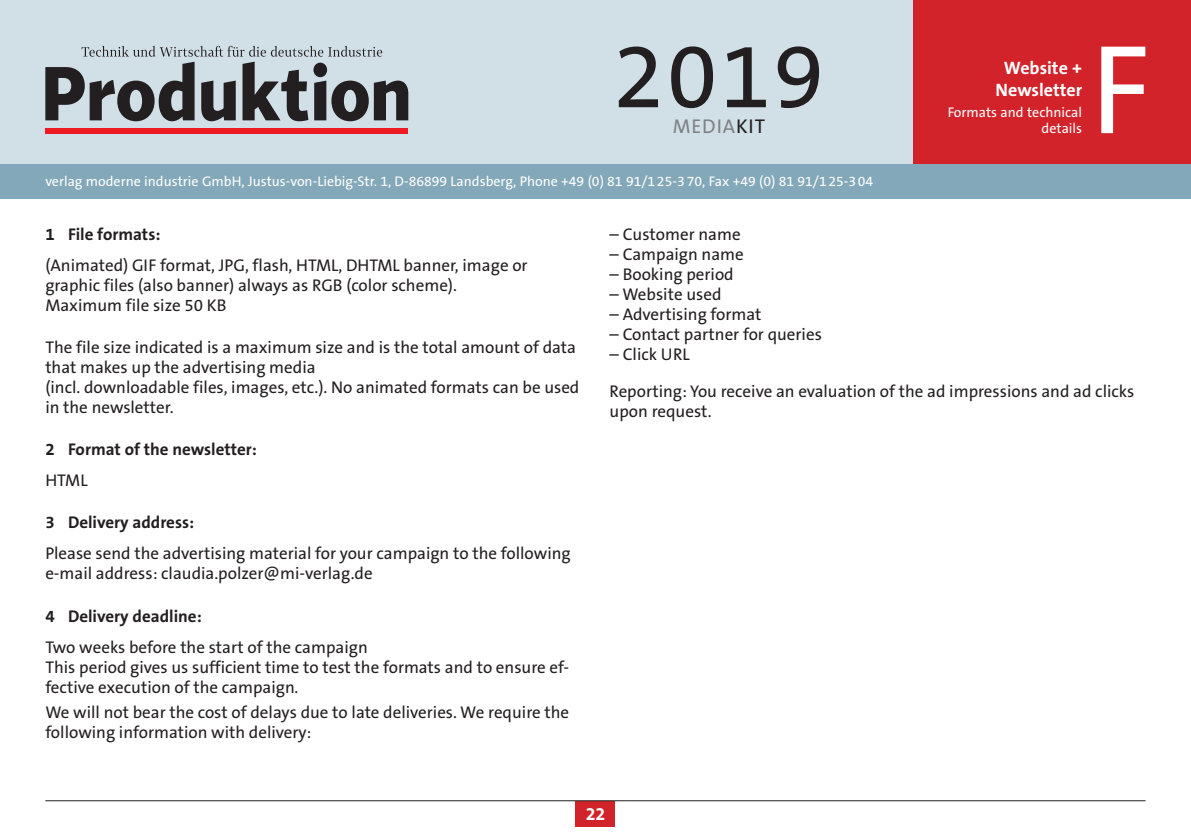
<style>
.page{position:relative;width:1191px;height:840px;background:#fff}
.page>*{position:absolute;margin:0;border:0;box-sizing:border-box;transform-origin:0 0}
.t1{font:128px "The Sans Os F";color:#fff}
.t2{font:92px "The Sans Os F";color:#231f20}
.t3{font:20px "The Sans Os F";letter-spacing:.045em;color:#808285}
.t4{font:700 18px/22px "The Sans Os F";color:#fff;text-align:center}
.t5{font:17px/20px "The Sans Os F";color:#231f20}
.t6{font:700 17px "The Sans Os F";color:#231f20}
.t7{font:14px/16px "The Sans Os F";color:#fff;text-align:right}
.s1{color:#231f20}
</style>
<div class="page">
<div style="left:575px;top:800px;width:40px;height:25px;background:#d2232a"></div>
<hr style="left:45px;top:799px;width:1100px;height:1px;background:#231f20">
<div style="left:0;top:0;width:1191px;height:164px;background:#d1dfe7"></div>
<div style="left:913px;top:0;width:278px;height:198px;background:#d2232a"></div>
<div style="left:0;top:164px;width:1191px;height:34px;background:#83a8ba"></div>
<div style="left:45px;top:128px;width:363px;height:5px;background:#ed1c24"></div>
<svg style="left:45px;top:46px;width:363px;height:75px"></svg>
<h2 class="t2" style="left:613px;top:30px;width:212px">2019</h2>
<p class="t3" style="left:672px;top:116px;width:94px">MEDIA<span class="s1">KIT</span></p>
<p class="t7" style="left:45px;top:174px;width:829px">verlag moderne industrie GmbH, Justus-von-Liebig-Str. 1, D-86899 Landsberg, Phone +49 (0) 81 91/1 25-3 70, Fax +49 (0) 81 91/1 25-3 04</p>
<p class="t4" style="left:995px;top:57px;width:88px">Website +<br>Newsletter</p>
<p class="t7" style="left:947px;top:105px;width:136px">Formats and technical details</p>
<h1 class="t1" style="left:1090px;top:26px;width:62px">F</h1>
<p class="t6" style="left:45px;top:225px;width:117px">1 File formats:</p>
<p class="t5" style="left:45px;top:255px;width:484px">(Animated) GIF format, JPG, flash, HTML, DHTML banner, image or graphic files (also banner) always as RGB (color scheme).<br>Maximum file size 50 KB</p>
<p class="t5" style="left:45px;top:337px;width:535px">The file size indicated is a maximum size and is the total amount of data that makes up the advertising media<br>(incl. downloadable files, images, etc.). No animated formats can be used in the newsletter.</p>
<p class="t6" style="left:45px;top:441px;width:213px">2 Format of the newsletter:</p>
<p class="t5" style="left:45px;top:471px;width:44px">HTML</p>
<p class="t6" style="left:45px;top:514px;width:150px">3 Delivery address:</p>
<p class="t5" style="left:45px;top:544px;width:527px">Please send the advertising material for your campaign to the following e-mail address: claudia.polzer@mi-verlag.de</p>
<p class="t6" style="left:45px;top:607px;width:158px">4 Delivery deadline:</p>
<p class="t5" style="left:45px;top:637px;width:525px">Two weeks before the start of the campaign<br>This period gives us sufficient time to test the formats and to ensure ef&shy;fective execution of the campaign.</p>
<p class="t5" style="left:45px;top:702px;width:525px">We will not bear the cost of delays due to late deliveries. We require the following information with delivery:</p>
<p class="t5" style="left:609px;top:224px;width:133px">– Customer name</p>
<p class="t5" style="left:609px;top:244px;width:136px">– Campaign name</p>
<p class="t5" style="left:609px;top:264px;width:126px">– Booking period</p>
<p class="t5" style="left:609px;top:284px;width:113px">– Website used</p>
<p class="t5" style="left:609px;top:304px;width:153px">– Advertising format</p>
<p class="t5" style="left:609px;top:324px;width:214px">– Contact partner for queries</p>
<p class="t5" style="left:609px;top:336px;width:526px;line-height:37px">– Click URL<br>Reporting: You receive an evaluation of the ad impressions and ad clicks</p>
<p class="t5" style="left:609px;top:401px;width:103px">upon request.</p>
<p class="t4" style="left:586px;top:803px;width:21px">22</p>
</div>
